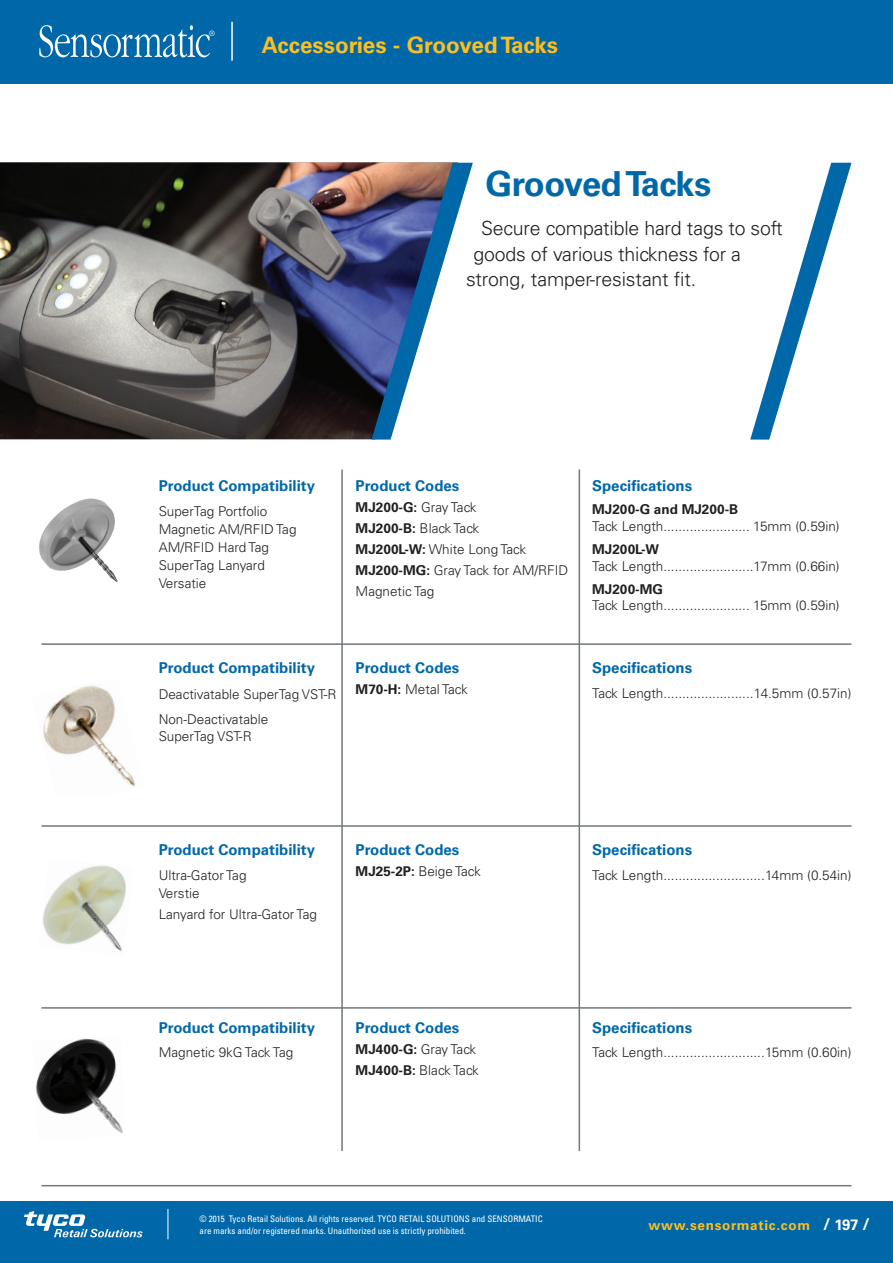
<style>
.page{position:relative;width:893px;height:1263px;background:#fff}
.page>*{position:absolute;margin:0;border:0;box-sizing:border-box;transform-origin:0 0}
.t1{font:700 34.5px "Univers LT Std";letter-spacing:-.025em;color:#0068a9}
.t2{font:700 22.5px "Univers LT Std";color:#fdbe1f}
.t3{font:300 19.5px "Univers LT Std";letter-spacing:-.01em;color:#231f20}
.t4{font:700 15px "Univers LT Std";color:#0068a9}
.t5{font:300 13.5px/18px "Univers LT Std";color:#231f20}
.t6{font:700 13.5px "Univers LT Std";color:#231f20}
.t7{font:700 13.5px "Univers LT Std";letter-spacing:.055em;color:#fdbe1f}
.t8{font:condensed 9px/12px "Univers LT Std";color:#fff}
.s1{font-weight:700}
.s2{font-size:16.5px;color:#fff}
.s3{font-size:15px;color:#fff}
</style>
<div class="page">
<div style="left:0;top:1201px;width:893px;height:62px;background:#0068a9"></div>
<svg style="left:24px;top:1211px;width:118px;height:26px"></svg>
<hr style="left:168px;top:1209px;width:1px;height:30px;background:#fff">
<div style="left:0;top:0;width:893px;height:83px;background:#0068a9"></div>
<svg style="left:39px;top:25px;width:176px;height:32px"></svg>
<hr style="left:231px;top:22px;width:2px;height:39px;background:#fff">
<img style="left:0;top:162px;width:458px;height:277px">
<svg style="left:750px;top:163px;width:101px;height:277px"></svg>
<svg style="left:372px;top:163px;width:101px;height:277px"></svg>
<hr style="left:41px;top:643px;width:810px;height:2px;background:#70797c">
<hr style="left:41px;top:825px;width:810px;height:2px;background:#70797c">
<hr style="left:41px;top:1007px;width:810px;height:2px;background:#70797c">
<hr style="left:41px;top:1185px;width:810px;height:1px;background:#70797c">
<hr style="left:579px;top:469px;width:1px;height:682px;background:#70797c">
<hr style="left:341px;top:469px;width:2px;height:682px;background:#70797c">
<img style="left:39px;top:498px;width:79px;height:84px">
<img style="left:36px;top:1038px;width:87px;height:95px">
<img style="left:43px;top:685px;width:93px;height:102px">
<img style="left:43px;top:865px;width:83px;height:87px">
<h2 class="t2" style="left:262px;top:32px;width:298px">Accessories - Grooved Tacks</h2>
<h1 class="t1" style="left:485px;top:164px;width:227px">Grooved Tacks</h1>
<h3 class="t3" style="left:481px;top:217px;width:303px">Secure compatible hard tags to soft</h3>
<h3 class="t3" style="left:473px;top:242px;width:269px">goods of various thickness for a</h3>
<h3 class="t3" style="left:466px;top:268px;width:232px">strong, tamper-resistant fit.</h3>
<p class="t4" style="left:159px;top:477px;width:158px">Product Compatibility</p>
<p class="t5" style="left:159px;top:502px;width:139px">SuperTag Portfolio<br>Magnetic AM/RFID Tag<br>AM/RFID Hard Tag<br>SuperTag Lanyard<br>Versatie</p>
<p class="t4" style="left:356px;top:477px;width:105px">Product Codes</p>
<p class="t5" style="left:356px;top:497px;width:214px;line-height:21px"><span class="s1">MJ200-G:</span> Gray Tack<br><span class="s1">MJ200-B:</span> Black Tack<br><span class="s1">MJ200L-W:</span> White Long Tack<br><span class="s1">MJ200-MG:</span> Gray Tack for AM/RFID<br>Magnetic Tag</p>
<p class="t4" style="left:159px;top:659px;width:158px">Product Compatibility</p>
<p class="t5" style="left:159px;top:682px;width:179px;line-height:24.8px">Deactivatable SuperTag VST-R<br>Non-Deactivatable</p>
<p class="t5" style="left:159px;top:727px;width:94px">SuperTag VST-R</p>
<p class="t4" style="left:356px;top:659px;width:105px">Product Codes</p>
<p class="t5" style="left:356px;top:680px;width:114px"><span class="s1">M70-H:</span> Metal Tack</p>
<p class="t4" style="left:592px;top:477px;width:102px">Specifications</p>
<p class="t6" style="left:592px;top:502px;width:148px">MJ200-G and MJ200-B</p>
<p class="t5" style="left:592px;top:517px;width:249px">Tack Length....................... 15mm (0.59in)</p>
<p class="t6" style="left:592px;top:541px;width:68px">MJ200L-W</p>
<p class="t5" style="left:592px;top:557px;width:249px">Tack Length........................17mm (0.66in)</p>
<p class="t6" style="left:592px;top:581px;width:72px">MJ200-MG</p>
<p class="t5" style="left:592px;top:597px;width:249px">Tack Length....................... 15mm (0.59in)</p>
<p class="t4" style="left:592px;top:659px;width:102px">Specifications</p>
<p class="t5" style="left:592px;top:684px;width:261px">Tack Length........................14.5mm (0.57in)</p>
<p class="t4" style="left:159px;top:841px;width:158px">Product Compatibility</p>
<p class="t5" style="left:159px;top:866px;width:89px">Ultra-Gator Tag<br>Verstie</p>
<p class="t5" style="left:159px;top:905px;width:160px">Lanyard for Ultra-Gator Tag</p>
<p class="t4" style="left:159px;top:1019px;width:158px">Product Compatibility</p>
<p class="t5" style="left:159px;top:1044px;width:136px">Magnetic 9kG Tack Tag</p>
<p class="t4" style="left:356px;top:841px;width:105px">Product Codes</p>
<p class="t5" style="left:356px;top:862px;width:127px"><span class="s1">MJ25-2P:</span> Beige Tack</p>
<p class="t4" style="left:356px;top:1019px;width:105px">Product Codes</p>
<p class="t5" style="left:356px;top:1038px;width:125px;line-height:21px"><span class="s1">MJ400-G:</span> Gray Tack<br><span class="s1">MJ400-B:</span> Black Tack</p>
<p class="t4" style="left:592px;top:841px;width:102px">Specifications</p>
<p class="t5" style="left:592px;top:866px;width:261px">Tack Length...........................14mm (0.54in)</p>
<p class="t4" style="left:592px;top:1019px;width:102px">Specifications</p>
<p class="t5" style="left:592px;top:1044px;width:261px">Tack Length...........................15mm (0.60in)</p>
<p class="t8" style="left:199px;top:1213px;width:345px">© 2015 Tyco Retail Solutions. All rights reserved. TYCO RETAIL SOLUTIONS and SENSORMATIC are marks and/or registered marks. Unauthorized use is strictly prohibited.</p>
<p class="t7" style="left:648px;top:1217px;width:223px">www.sensormatic.com <span class="s2">/</span> <span class="s3">197</span> <span class="s2">/</span></p>
</div>
